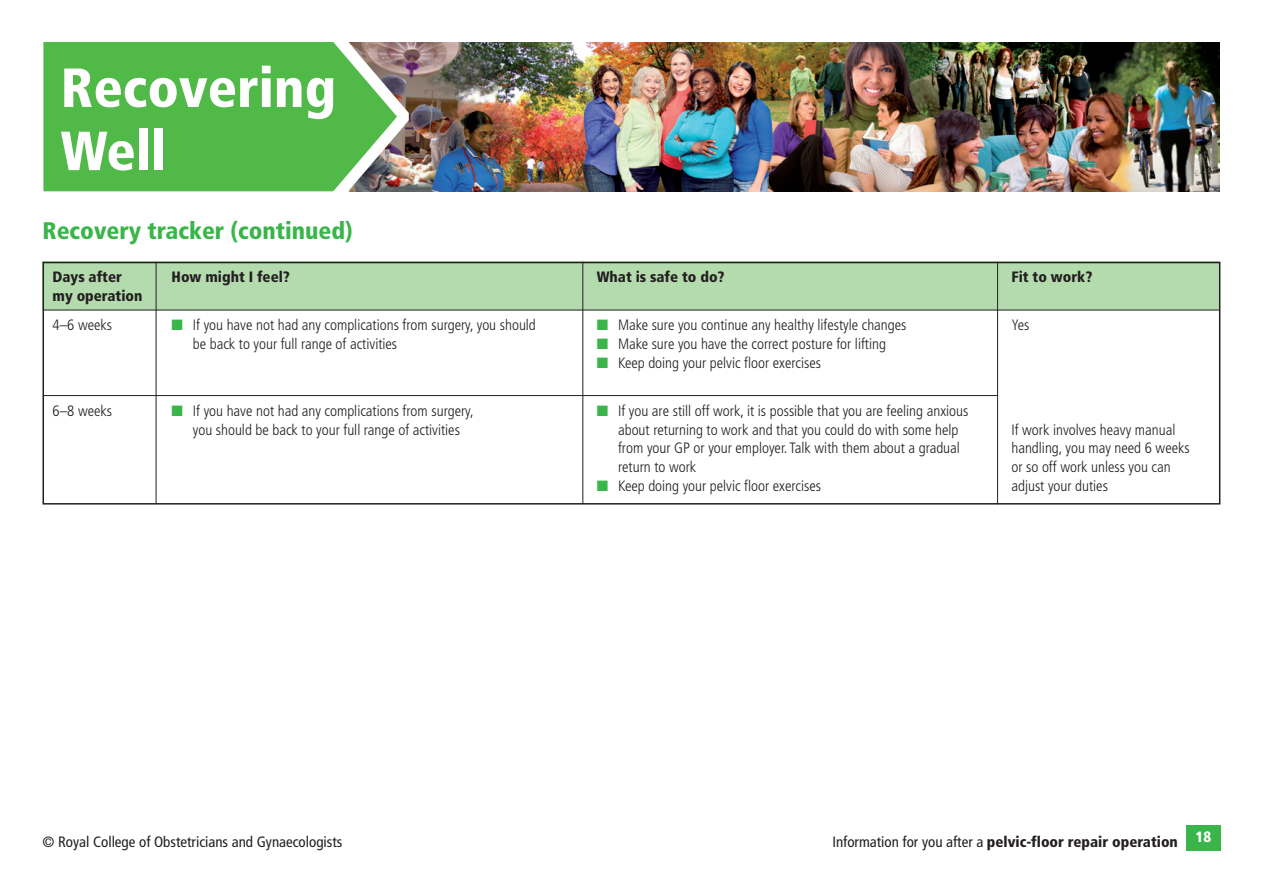
<style>
.page{position:relative;width:1263px;height:893px;background:#fff}
.page>*{position:absolute;margin:0;border:0;box-sizing:border-box;transform-origin:0 0}
.t1{font:900 condensed 24px "Frutiger";color:#3ab54a}
.t2{font:300 condensed 15px "Frutiger";color:#231f20}
.t3{font:900 condensed 15px "Frutiger";color:#231f20}
.t4{font:condensed 15px "Frutiger";color:#231f20}
.s1{color:#3ab54a}
.s2{font-weight:400}
</style>
<div class="page">
<img style="left:409px;top:43px;width:810px;height:148px">
<div style="left:1186px;top:825px;width:34px;height:25px;background:#3ab54a"></div>
<svg style="left:43px;top:42px;width:366px;height:150px;background:#61b557"></svg>
<svg style="left:64px;top:66px;width:207px;height:41px"></svg>
<svg style="left:277px;top:78px;width:24px;height:29px"></svg>
<svg style="left:307px;top:78px;width:26px;height:41px"></svg>
<svg style="left:61px;top:132px;width:73px;height:39px"></svg>
<div style="left:139px;top:129px;width:9px;height:41px;background:#fff"></div>
<div style="left:154px;top:129px;width:9px;height:41px;background:#fff"></div>
<div style="left:43px;top:262px;width:1177px;height:48px;background:#b4dbae"></div>
<div style="left:43px;top:262px;width:1177px;height:243px;border:2px solid #231f20"></div>
<hr style="left:44px;top:310px;width:1175px;height:1px;background:#231f20">
<hr style="left:44px;top:395px;width:954px;height:1px;background:#231f20">
<hr style="left:997px;top:262px;width:1px;height:242px;background:#231f20">
<hr style="left:582px;top:262px;width:1px;height:242px;background:#231f20">
<hr style="left:156px;top:262px;width:1px;height:242px;background:#231f20">
<h1 class="t1" style="left:43px;top:221px;width:312px">Recovery tracker (continued)</h1>
<p class="t3" style="left:53px;top:271px;width:71px">Days after</p>
<p class="t3" style="left:172px;top:271px;width:120px">How might I feel?</p>
<p class="t3" style="left:597px;top:271px;width:129px">What is safe to do?</p>
<p class="t3" style="left:1011px;top:271px;width:82px">Fit to work?</p>
<p class="t3" style="left:53px;top:290px;width:91px">my operation</p>
<p class="t2" style="left:53px;top:319px;width:61px">4–6 weeks</p>
<p class="t2" style="left:172px;top:319px;width:366px"><span class="s1">■</span> If you have not had any complications from surgery, you should</p>
<p class="t2" style="left:597px;top:319px;width:311px"><span class="s1">■</span> Make sure you continue any healthy lifestyle changes</p>
<p class="t2" style="left:1011px;top:319px;width:20px">Yes</p>
<p class="t2" style="left:193px;top:338px;width:206px">be back to your full range of activities</p>
<p class="t2" style="left:597px;top:338px;width:291px"><span class="s1">■</span> Make sure you have the correct posture for lifting</p>
<p class="t2" style="left:597px;top:357px;width:226px"><span class="s1">■</span> Keep doing your pelvic floor exercises</p>
<p class="t2" style="left:53px;top:405px;width:61px">6–8 weeks</p>
<p class="t2" style="left:172px;top:405px;width:304px"><span class="s1">■</span> If you have not had any complications from surgery,</p>
<p class="t2" style="left:597px;top:405px;width:373px"><span class="s1">■</span> If you are still off work, it is possible that you are feeling anxious</p>
<p class="t2" style="left:193px;top:423px;width:269px">you should be back to your full range of activities</p>
<p class="t2" style="left:618px;top:423px;width:342px">about returning to work and that you could do with some help</p>
<p class="t2" style="left:1011px;top:423px;width:165px">If work involves heavy manual</p>
<p class="t2" style="left:618px;top:442px;width:343px">from your GP or your employer. Talk with them about a gradual</p>
<p class="t2" style="left:1011px;top:442px;width:180px">handling, you may need 6 weeks</p>
<p class="t2" style="left:618px;top:461px;width:80px">return to work</p>
<p class="t2" style="left:1011px;top:461px;width:161px">or so off work unless you can</p>
<p class="t2" style="left:597px;top:480px;width:226px"><span class="s1">■</span> Keep doing your pelvic floor exercises</p>
<p class="t2" style="left:1011px;top:480px;width:98px">adjust your duties</p>
<p class="t4" style="left:43px;top:836px;width:301px">© Royal College of Obstetricians and Gynaecologists</p>
<p class="t3" style="left:832px;top:836px;width:380px"><span class="s2">Information for you after a</span> pelvic-floor repair operation <sup>18</sup></p>
</div>
